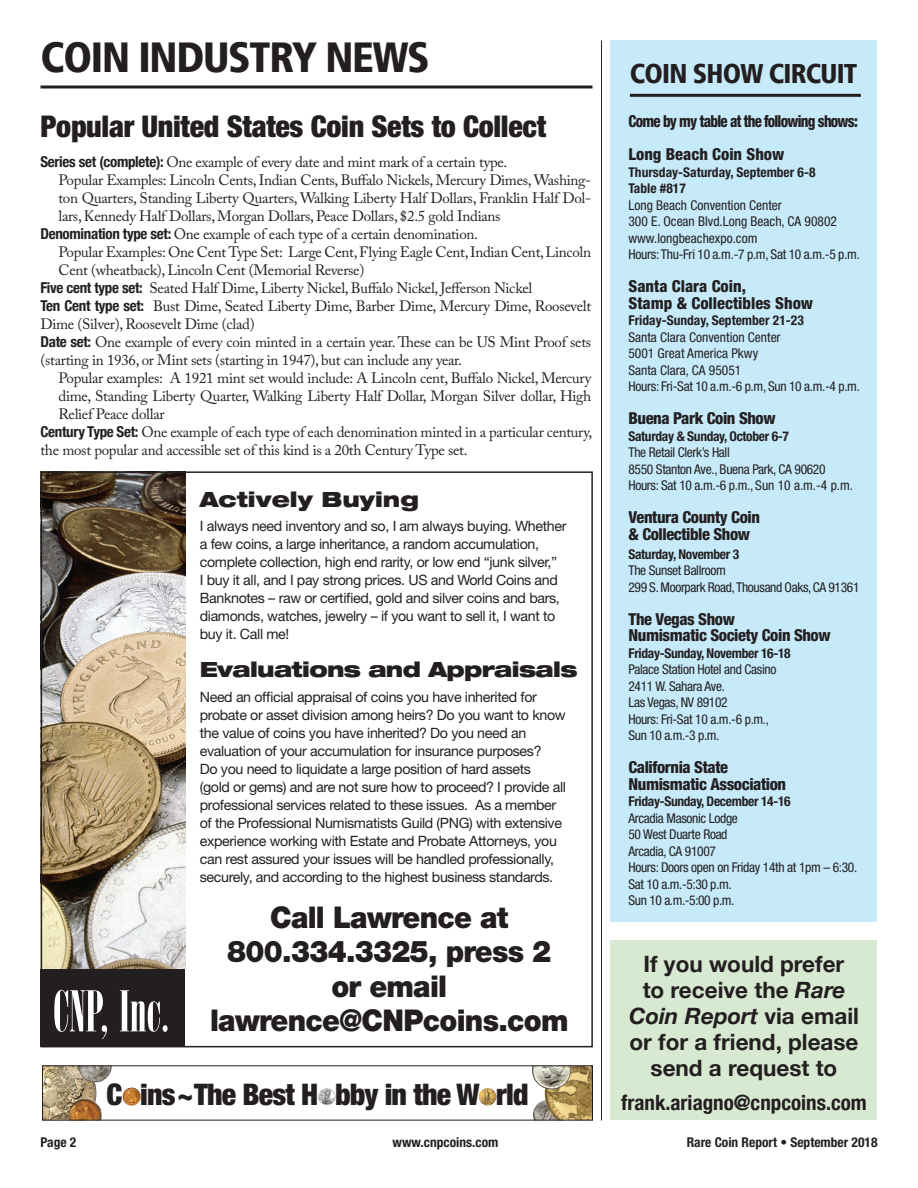
<style>
.page{position:relative;width:918px;height:1188px;background:#fff}
.page>*{position:absolute;margin:0;border:0;box-sizing:border-box;transform-origin:0 0}
.t1{font:61.65px "Arsis D";color:#fff}
.t2{font:900 condensed 42px "Frutiger";letter-spacing:-.03em;color:#231f20}
.t3{font:900 30px/34.5px "Helvetica Neue";letter-spacing:-.025em;color:#231f20;text-align:center;scale:.95 1}
.t4{font:900 condensed 30px "Helvetica Neue";letter-spacing:-.01em;color:#231f20}
.t5{font:900 condensed 29.85px "Helvetica Neue";letter-spacing:-.025em;color:#231f20}
.t6{font:900 condensed 27px "Frutiger";letter-spacing:-.03em;color:#231f20}
.t7{font:700 22.5px/25.8px "Helvetica Neue";color:#231f20;text-align:center}
.t8{font:700 condensed 21px "Helvetica Neue";color:#231f20}
.t9{font:900 expanded 21px "Helvetica Neue";letter-spacing:-.03em;color:#231f20}
.t10{font:900 expanded 21px "Helvetica Neue";color:#231f20}
.t11{font:800 condensed 16.5px/16.5px "Helvetica Neue";letter-spacing:-.025em;color:#231f20}
.t12{font:800 condensed 16.5px/33px "Helvetica Neue";letter-spacing:-.05em;color:#231f20;scale:.9 1}
.t13{font:800 condensed 16.5px/16.5px "Helvetica Neue";color:#231f20}
.t14{font:15px "Adobe Caslon Pro";letter-spacing:-.02em;color:#231f20}
.t15{font:14.25px/18px "Helvetica Neue";letter-spacing:-.025em;color:#231f20}
.t16{font:condensed 13.5px/16.5px "Helvetica Neue";letter-spacing:-.025em;color:#231f20}
.t17{font:condensed 13.5px/16.5px "Helvetica Neue";color:#231f20}
.t18{font:700 condensed 13.5px/16.5px "Helvetica Neue";color:#231f20}
.t19{font:700 condensed 13.5px "Helvetica Neue";letter-spacing:-.025em;color:#231f20}
.s1{font-family:"Helvetica Neue";font-weight:700;font-stretch:condensed}
.s2{color:#fff}
.s3{font-style:italic}
</style>
<div class="page">
<hr style="left:40px;top:86px;width:552px;height:2px;background:#231f20">
<hr style="left:601px;top:40px;width:1px;height:1080px;background:#231f20">
<div style="left:610px;top:940px;width:268px;height:180px;background:#d8e9d2"></div>
<div style="left:610px;top:40px;width:268px;height:882px;background:#c6eafa"></div>
<hr style="left:630px;top:94px;width:231px;height:3px;background:#231f20">
<div style="left:40px;top:471px;width:145px;height:576px;background:#231f20"></div>
<img style="left:40px;top:471px;width:145px;height:498px">
<div style="left:41px;top:471px;width:552px;height:576px;border:2px solid #231f20"></div>
<img style="left:533px;top:1100px;width:15px;height:13px">
<img style="left:44px;top:1067px;width:52px;height:51px">
<img style="left:545px;top:1067px;width:13px;height:31px">
<img style="left:70px;top:1099px;width:15px;height:9px">
<img style="left:123px;top:1087px;width:8px;height:14px">
<img style="left:78px;top:1067px;width:12px;height:15px">
<svg style="left:479px;top:1088px;width:9px;height:9px"></svg>
<svg style="left:318px;top:1088px;width:9px;height:7px"></svg>
<img style="left:532px;top:1067px;width:11px;height:21px">
<h2 class="t2" style="left:40px;top:32px;width:391px">COIN INDUSTRY NEWS</h2>
<h3 class="t4" style="left:40px;top:108px;width:507px">Popular United States Coin Sets to Collect</h3>
<p class="t14" style="left:40px;top:153px;width:468px"><span class="s1">Series set (complete):</span> One example of every date and mint mark of a certain type.</p>
<p class="t14" style="left:59px;top:171px;width:534px">Popular Examples: Lincoln Cents, Indian Cents, Buffalo Nickels, Mercury Dimes, Washing-</p>
<p class="t14" style="left:59px;top:189px;width:534px">ton Quarters, Standing Liberty Quarters, Walking Liberty Half Dollars, Franklin Half Dol-</p>
<p class="t14" style="left:59px;top:207px;width:444px">lars, Kennedy Half Dollars, Morgan Dollars, Peace Dollars, $2.5 gold Indians</p>
<p class="t14" style="left:41px;top:225px;width:439px"><span class="s1">Denomination type set:</span> One example of each type of a certain denomination.</p>
<p class="t14" style="left:58px;top:243px;width:534px">Popular Examples: One Cent Type Set: Large Cent, Flying Eagle Cent, Indian Cent, Lincoln</p>
<p class="t14" style="left:58px;top:261px;width:307px">Cent (wheatback), Lincoln Cent (Memorial Reverse)</p>
<p class="t14" style="left:40px;top:279px;width:493px"><span class="s1">Five cent type set:</span> Seated Half Dime, Liberty Nickel, Buffalo Nickel, Jefferson Nickel</p>
<p class="t14" style="left:40px;top:297px;width:552px"><span class="s1">Ten Cent type set:</span> Bust Dime, Seated Liberty Dime, Barber Dime, Mercury Dime, Roosevelt</p>
<p class="t14" style="left:40px;top:315px;width:216px">Dime (Silver), Roosevelt Dime (clad)</p>
<p class="t14" style="left:40px;top:333px;width:552px"><span class="s1">Date set:</span> One example of every coin minted in a certain year. These can be US Mint Proof sets</p>
<p class="t14" style="left:40px;top:351px;width:423px">(starting in 1936, or Mint sets (starting in 1947), but can include any year.</p>
<p class="t14" style="left:58px;top:369px;width:534px">Popular examples: A 1921 mint set would include: A Lincoln cent, Buffalo Nickel, Mercury</p>
<p class="t14" style="left:58px;top:387px;width:534px">dime, Standing Liberty Quarter, Walking Liberty Half Dollar, Morgan Silver dollar, High</p>
<p class="t14" style="left:58px;top:405px;width:108px">Relief Peace dollar</p>
<p class="t14" style="left:40px;top:423px;width:553px"><span class="s1">Century Type Set:</span> One example of each type of each denomination minted in a particular century,</p>
<p class="t14" style="left:40px;top:441px;width:429px">the most popular and accessible set of this kind is a 20th Century Type set.</p>
<h3 class="t10" style="left:200px;top:486px;width:221px">Actively Buying</h3>
<p class="t15" style="left:200px;top:516px;width:368px">I always need inventory and so, I am always buying. Whether a few coins, a large inheritance, a random accumulation, complete collection, high end rarity, or low end “junk silver,”<br>I buy it all, and I pay strong prices. US and World Coins and Banknotes – raw or certified, gold and silver coins and bars, diamonds, watches, jewelry – if you want to sell it, I want to buy it. Call me!</p>
<h3 class="t9" style="left:200px;top:656px;width:379px">Evaluations and Appraisals</h3>
<h1 class="t1" style="left:53px;top:978px;width:118px">CNP, Inc.</h1>
<p class="t15" style="left:200px;top:687px;width:368px">Need an official appraisal of coins you have inherited for probate or asset division among heirs? Do you want to know the value of coins you have inherited? Do you need an evaluation of your accumulation for insurance purposes?<br>Do you need to liquidate a large position of hard assets<br>(gold or gems) and are not sure how to proceed? I provide all professional services related to these issues. As a member of the Professional Numismatists Guild (PNG) with extensive experience working with Estate and Probate Attorneys, you can rest assured your issues will be handled professionally, securely, and according to the highest business standards.</p>
<h3 class="t3" style="left:210px;top:900px;width:379px">Call Lawrence at<br>800.334.3325, press 2 or email lawrence@CNPcoins.com</h3>
<h3 class="t5" style="left:106px;top:1076px;width:424px">C<span class="s2">o</span>ins~The Best H<span class="s2">o</span>bby in the W<span class="s2">o</span>rld</h3>
<h3 class="t6" style="left:630px;top:57px;width:229px">COIN SHOW CIRCUIT</h3>
<p class="t12" style="left:628px;top:105px;width:256px">Come by my table at the following shows:<br>Long Beach Coin Show</p>
<p class="t18" style="left:629px;top:164px;width:189px">Thursday-Saturday, September 6-8<br>Table #817</p>
<p class="t17" style="left:629px;top:197px;width:233px">Long Beach Convention Center<br>300 E. Ocean Blvd.Long Beach, CA 90802 www.longbeachexpo.com<br>Hours: Thu-Fri 10 a.m.-7 p.m, Sat 10 a.m.-5 p.m.</p>
<p class="t13" style="left:629px;top:278px;width:186px">Santa Clara Coin,<br>Stamp &amp; Collectibles Show</p>
<p class="t18" style="left:629px;top:312px;width:177px">Friday-Sunday, September 21-23</p>
<p class="t17" style="left:629px;top:329px;width:233px">Santa Clara Convention Center<br>5001 Great America Pkwy<br>Santa Clara, CA 95051<br>Hours: Fri-Sat 10 a.m.-6 p.m, Sun 10 a.m.-4 p.m.</p>
<p class="t11" style="left:629px;top:410px;width:149px">Buena Park Coin Show</p>
<p class="t19" style="left:629px;top:428px;width:162px">Saturday &amp; Sunday, October 6-7</p>
<p class="t16" style="left:629px;top:444px;width:226px">The Retail Clerk’s Hall<br>8550 Stanton Ave., Buena Park, CA 90620<br>Hours: Sat 10 a.m.-6 p.m., Sun 10 a.m.-4 p.m.</p>
<p class="t11" style="left:629px;top:509px;width:133px">Ventura County Coin &amp; Collectible Show</p>
<p class="t19" style="left:629px;top:546px;width:112px">Saturday, November 3</p>
<p class="t16" style="left:629px;top:562px;width:232px">The Sunset Ballroom<br>299 S. Moorpark Road, Thousand Oaks, CA 91361</p>
<p class="t11" style="left:629px;top:610px;width:204px">The Vegas Show<br>Numismatic Society Coin Show</p>
<p class="t19" style="left:629px;top:645px;width:164px">Friday-Sunday, November 16-18</p>
<p class="t16" style="left:629px;top:661px;width:149px">Palace Station Hotel and Casino<br>2411 W. Sahara Ave.<br>Las Vegas, NV 89102<br>Hours: Fri-Sat 10 a.m.-6 p.m.,<br>Sun 10 a.m.-3 p.m.</p>
<p class="t11" style="left:629px;top:759px;width:159px">California State<br>Numismatic Association</p>
<p class="t19" style="left:629px;top:793px;width:164px">Friday-Sunday, December 14-16</p>
<p class="t16" style="left:629px;top:809px;width:230px">Arcadia Masonic Lodge<br>50 West Duarte Road<br>Arcadia, CA 91007<br>Hours: Doors open on Friday 14th at 1pm – 6:30.<br>Sat 10 a.m.-5:30 p.m.<br>Sun 10 a.m.-5:00 p.m.</p>
<h3 class="t7" style="left:629px;top:952px;width:231px">If you would prefer<br>to receive the <span class="s3">Rare<br>Coin Report</span> via email or for a friend, please send a request to</h3>
<h3 class="t8" style="left:621px;top:1086px;width:247px">frank.ariagno@cnpcoins.com</h3>
<p class="t18" style="left:40px;top:1133px;width:37px">Page 2</p>
<p class="t18" style="left:393px;top:1133px;width:107px">www.cnpcoins.com</p>
<p class="t18" style="left:687px;top:1133px;width:192px">Rare Coin Report • September 2018</p>
</div>
